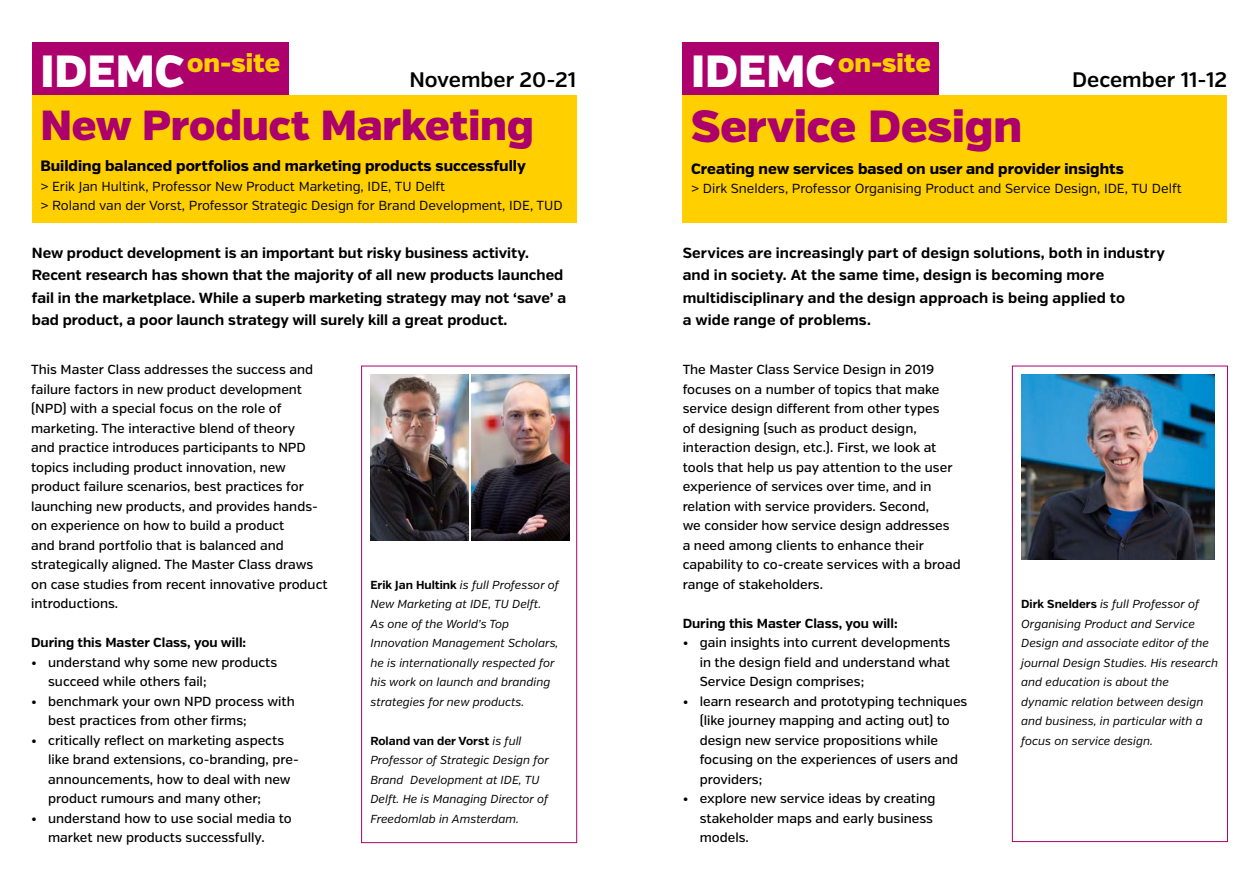
<style>
.page{position:relative;width:1259px;height:893px;background:#fff}
.page>*{position:absolute;margin:0;border:0;box-sizing:border-box;transform-origin:0 0}
.t1{font:900 45px "Verb";color:#ac006d}
.t2{font:900 42px "Verb";color:#ac006d}
.t3{font:900 26.1px "Verb";color:#ffcf00}
.t4{font:600 21px "Verb";color:#000}
.t5{font:800 15px "Verb";color:#000}
.t6{font:700 14.7px/22.5px "Verb";color:#000}
.t7{font:500 13.2px/19.5px "Verb";color:#000}
.t8{font:13.2px/19.5px "Verb";color:#000}
.t9{font:700 13.2px "Verb";color:#000}
.t10{font:italic 11.7px/19.5px "Verb";color:#000}
.s1{font-size:45px;color:#fff}
.s2{font-weight:700;font-style:normal}
</style>
<div class="page">
<img style="left:1021px;top:375px;width:193px;height:185px">
<div style="left:1012px;top:366px;width:215px;height:476px;border:1px solid #ac006d"></div>
<img style="left:370px;top:375px;width:98px;height:166px">
<div style="left:361px;top:366px;width:216px;height:477px;border:1px solid #ac006d"></div>
<img style="left:471px;top:375px;width:98px;height:166px">
<div style="left:682px;top:43px;width:257px;height:53px;background:#ac006d"></div>
<div style="left:682px;top:96px;width:545px;height:127px;background:#ffcf00"></div>
<div style="left:32px;top:43px;width:256px;height:53px;background:#ac006d"></div>
<div style="left:32px;top:96px;width:544px;height:127px;background:#ffcf00"></div>
<h3 class="t3" style="left:40px;top:47px;width:241px"><span class="s1">IDEMC</span>on-site</h3>
<h3 class="t4" style="left:409px;top:67px;width:168px">November 20-21</h3>
<h2 class="t2" style="left:40px;top:99px;width:495px">New Product Marketing</h2>
<p class="t5" style="left:40px;top:157px;width:487px">Building balanced portfolios and marketing products successfully</p>
<p class="t8" style="left:40px;top:177px;width:524px">&gt; Erik Jan Hultink, Professor New Product Marketing, IDE, TU Delft<br>&gt; Roland van der Vorst, Professor Strategic Design for Brand Development, IDE, TUD</p>
<p class="t6" style="left:32px;top:242px;width:535px">New product development is an important but risky business activity.<br>Recent research has shown that the majority of all new products launched fail in the marketplace. While a superb marketing strategy may not ‘save’ a bad product, a poor launch strategy will surely kill a great product.</p>
<p class="t7" style="left:31px;top:360px;width:298px">This Master Class addresses the success and failure factors in new product development (NPD) with a special focus on the role of marketing. The interactive blend of theory<br>and practice introduces participants to NPD topics including product innovation, new product failure scenarios, best practices for launching new products, and provides hands&shy;on experience on how to build a product<br>and brand portfolio that is balanced and strategically aligned. The Master Class draws on case studies from recent innovative product introductions.</p>
<p class="t9" style="left:31px;top:634px;width:217px">During this Master Class, you will:</p>
<p class="t7" style="left:48px;top:652px;width:231px;text-indent:-17px">• understand why some new products succeed while others fail;</p>
<p class="t7" style="left:48px;top:691px;width:248px;text-indent:-17px">• benchmark your own NPD process with best practices from other firms;</p>
<p class="t7" style="left:48px;top:730px;width:252px;text-indent:-17px">• critically reflect on marketing aspects like brand extensions, co-branding, pre&shy;announcements, how to deal with new product rumours and many other;</p>
<p class="t7" style="left:48px;top:808px;width:245px;text-indent:-17px">• understand how to use social media to market new products successfully.</p>
<p class="t10" style="left:370px;top:575px;width:190px"><span class="s2">Erik Jan Hultink</span> is full Professor of<br>New Marketing at IDE, TU Delft.<br>As one of the World’s Top<br>Innovation Management Scholars, he is internationally respected for his work on launch and branding strategies for new products.</p>
<p class="t10" style="left:370px;top:731px;width:180px"><span class="s2">Roland van der Vorst</span> is full<br>Professor of Strategic Design for<br>Brand Development at IDE, TU<br>Delft. He is Managing Director of<br>Freedomlab in Amsterdam.</p>
<h3 class="t3" style="left:691px;top:47px;width:241px"><span class="s1">IDEMC</span>on-site</h3>
<h3 class="t4" style="left:1072px;top:67px;width:156px">December 11-12</h3>
<h1 class="t1" style="left:691px;top:99px;width:333px">Service Design</h1>
<p class="t5" style="left:691px;top:159px;width:434px">Creating new services based on user and provider insights</p>
<p class="t8" style="left:691px;top:179px;width:492px">&gt; Dirk Snelders, Professor Organising Product and Service Design, IDE, TU Delft</p>
<p class="t6" style="left:682px;top:242px;width:484px">Services are increasingly part of design solutions, both in industry and in society. At the same time, design is becoming more multidisciplinary and the design approach is being applied to<br>a wide range of problems.</p>
<p class="t7" style="left:682px;top:360px;width:280px">The Master Class Service Design in 2019 focuses on a number of topics that make service design different from other types<br>of designing (such as product design, interaction design, etc.). First, we look at tools that help us pay attention to the user experience of services over time, and in relation with service providers. Second,<br>we consider how service design addresses<br>a need among clients to enhance their capability to co-create services with a broad range of stakeholders.</p>
<p class="t9" style="left:682px;top:615px;width:217px">During this Master Class, you will:</p>
<p class="t7" style="left:699px;top:633px;width:252px;text-align:justify;text-indent:-17px">• gain insights into current developments in the design field and understand what Service Design comprises;</p>
<p class="t7" style="left:699px;top:691px;width:269px;text-indent:-17px">• learn research and prototyping techniques (like journey mapping and acting out) to design new service propositions while focusing on the experiences of users and providers;</p>
<p class="t7" style="left:699px;top:789px;width:237px;text-indent:-17px">• explore new service ideas by creating stakeholder maps and early business models.</p>
<p class="t10" style="left:1021px;top:594px;width:198px"><span class="s2">Dirk Snelders</span> is full Professor of<br>Organising Product and Service<br>Design and associate editor of the journal Design Studies. His research and education is about the dynamic relation between design and business, in particular with a focus on service design.</p>
</div>
